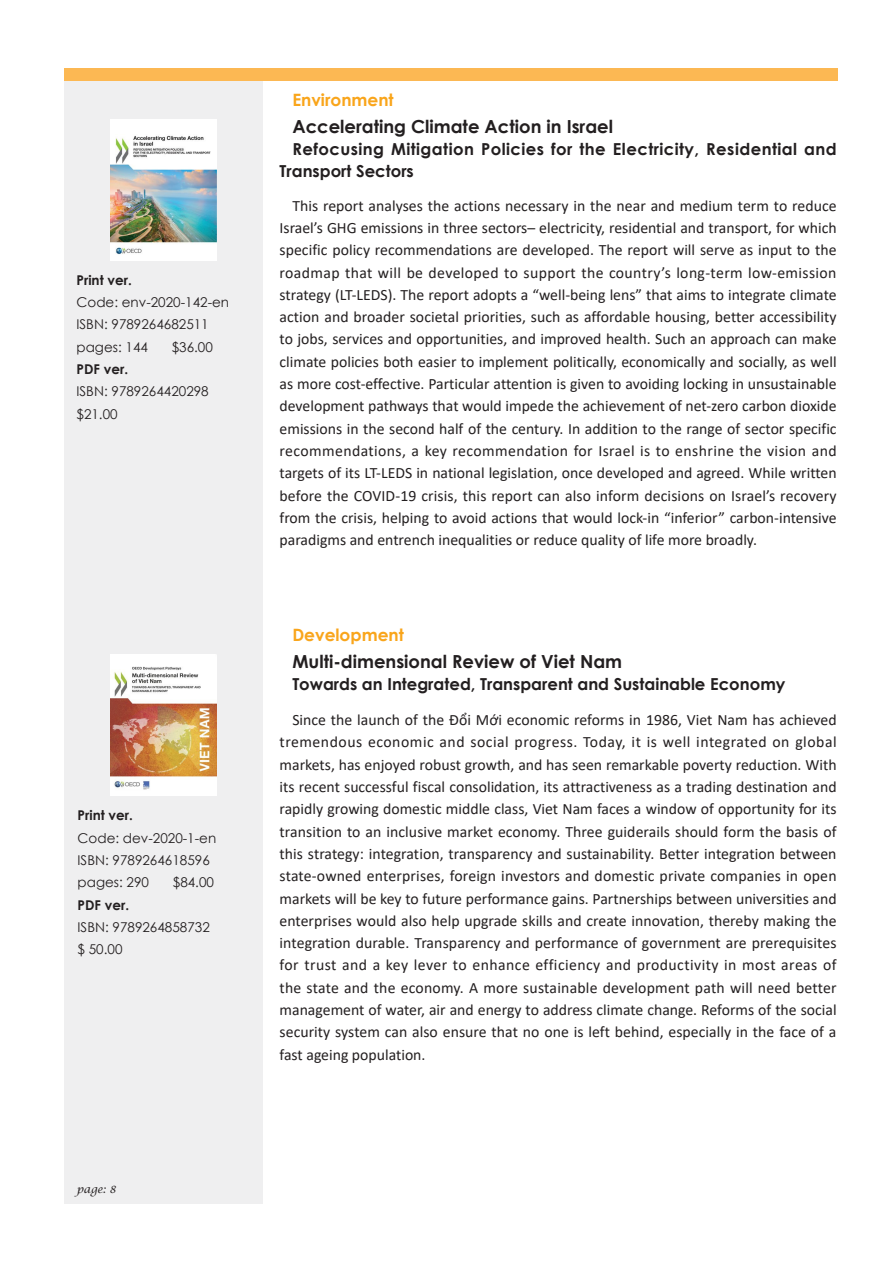
<style>
.page{position:relative;width:893px;height:1263px;background:#fff}
.page>*{position:absolute;margin:0;border:0;box-sizing:border-box;transform-origin:0 0}
.t1{font:700 18px "Century Gothic";color:#231f20}
.t2{font:700 16.95px "Century Gothic";color:#f9a51b}
.t3{font:700 16.5px/22.4px "Century Gothic";letter-spacing:.025em;color:#231f20}
.t4{font:700 16.5px "Century Gothic";color:#231f20}
.t5{font:15.75px/22.4px "Calibri";color:#231f20;text-align:justify}
.t6{font:13.5px "Century Gothic";color:#231f20}
.t7{font:700 13.5px "Century Gothic";color:#231f20}
.t8{font:italic 10.65px "Lucida Calligraphy";color:#231f20}
</style>
<div class="page">
<div style="left:64px;top:81px;width:199px;height:1122px;background:#efeff0"></div>
<div style="left:64px;top:69px;width:774px;height:12px;background:#fcb853"></div>
<img style="left:111px;top:119px;width:106px;height:142px">
<img style="left:111px;top:654px;width:106px;height:142px">
<p class="t7" style="left:77px;top:270px;width:57px">Print ver.</p>
<p class="t6" style="left:77px;top:293px;width:154px">Code: env-2020-142-en</p>
<p class="t6" style="left:77px;top:315px;width:134px">ISBN: 9789264682511</p>
<p class="t6" style="left:77px;top:337px;width:73px">pages: 144</p>
<p class="t6" style="left:172px;top:337px;width:43px">$36.00</p>
<p class="t7" style="left:77px;top:359px;width:53px">PDF ver.</p>
<p class="t6" style="left:77px;top:382px;width:134px">ISBN: 9789264420298</p>
<p class="t6" style="left:77px;top:404px;width:43px">$21.00</p>
<p class="t7" style="left:78px;top:805px;width:57px">Print ver.</p>
<p class="t6" style="left:78px;top:828px;width:140px">Code: dev-2020-1-en</p>
<p class="t6" style="left:78px;top:851px;width:134px">ISBN: 9789264618596</p>
<p class="t6" style="left:78px;top:873px;width:73px">pages: 290</p>
<p class="t6" style="left:173px;top:873px;width:43px">$84.00</p>
<p class="t7" style="left:78px;top:894px;width:53px">PDF ver.</p>
<p class="t6" style="left:78px;top:918px;width:134px">ISBN: 9789264858732</p>
<p class="t6" style="left:78px;top:940px;width:46px">$ 50.00</p>
<p class="t8" style="left:77px;top:1183px;width:41px">page: 8</p>
<p class="t2" style="left:292px;top:87px;width:103px">Environment</p>
<p class="t1" style="left:292px;top:113px;width:322px">Accelerating Climate Action in Israel</p>
<p class="t3" style="left:280px;top:137px;width:559px;text-indent:13px">Refocusing Mitigation Policies for the Electricity, Residential and<br>Transport Sectors</p>
<p class="t5" style="left:280px;top:194px;width:559px;text-indent:13px">This report analyses the actions necessary in the near and medium term to reduce Israel’s GHG emissions in three sectors– electricity, residential and transport, for which specific policy recommendations are developed. The report will serve as input to the roadmap that will be developed to support the country’s long-term low-emission strategy (LT-LEDS). The report adopts a “well-being lens” that aims to integrate climate action and broader societal priorities, such as affordable housing, better accessibility to jobs, services and opportunities, and improved health. Such an approach can make climate policies both easier to implement politically, economically and socially, as well as more cost-effective. Particular attention is given to avoiding locking in unsustainable development pathways that would impede the achievement of net-zero carbon dioxide emissions in the second half of the century. In addition to the range of sector specific recommendations, a key recommendation for Israel is to enshrine the vision and targets of its LT-LEDS in national legislation, once developed and agreed. While written before the COVID-19 crisis, this report can also inform decisions on Israel’s recovery from the crisis, helping to avoid actions that would lock-in “inferior” carbon-intensive paradigms and entrench inequalities or reduce quality of life more broadly.</p>
<p class="t2" style="left:292px;top:622px;width:113px">Development</p>
<p class="t1" style="left:292px;top:648px;width:331px">Multi-dimensional Review of Viet Nam</p>
<p class="t4" style="left:292px;top:671px;width:495px">Towards an Integrated, Transparent and Sustainable Economy</p>
<p class="t5" style="left:280px;top:708px;width:559px;text-indent:13px">Since the launch of the Ðổi Mới economic reforms in 1986, Viet Nam has achieved tremendous economic and social progress. Today, it is well integrated on global markets, has enjoyed robust growth, and has seen remarkable poverty reduction. With its recent successful fiscal consolidation, its attractiveness as a trading destination and rapidly growing domestic middle class, Viet Nam faces a window of opportunity for its transition to an inclusive market economy. Three guiderails should form the basis of this strategy: integration, transparency and sustainability. Better integration between state-owned enterprises, foreign investors and domestic private companies in open markets will be key to future performance gains. Partnerships between universities and enterprises would also help upgrade skills and create innovation, thereby making the integration durable. Transparency and performance of government are prerequisites for trust and a key lever to enhance efficiency and productivity in most areas of the state and the economy. A more sustainable development path will need better management of water, air and energy to address climate change. Reforms of the social security system can also ensure that no one is left behind, especially in the face of a fast ageing population.</p>
</div>
